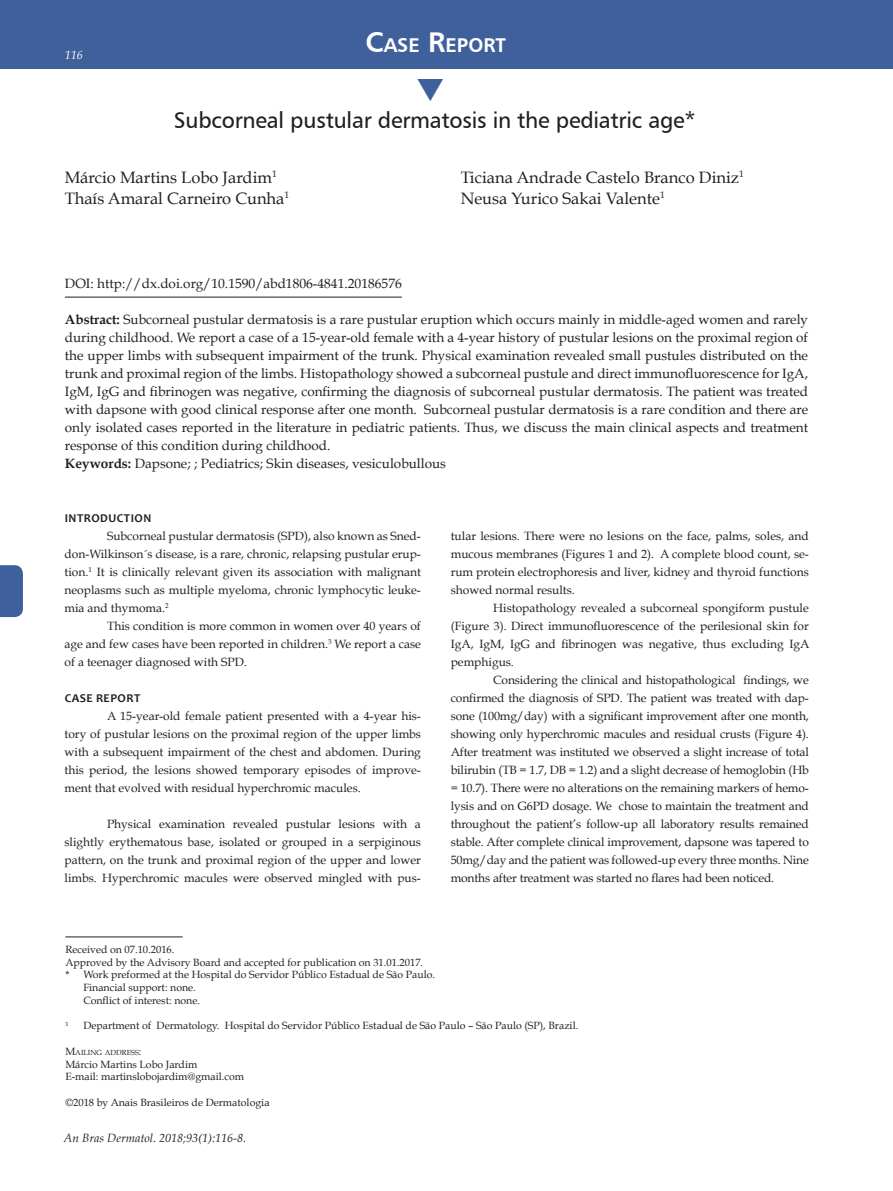
<style>
.page{position:relative;width:893px;height:1191px;background:#fff}
.page>*{position:absolute;margin:0;border:0;box-sizing:border-box;transform-origin:0 0}
.Titulo{font:22.5px "Humanist 777 BT Roman B";letter-spacing:-.01em;color:#231f20}
.t1{font:19.95px "Humanist 777 BT Bold B";color:#fff}
.Autores{font:16.5px "Book Antiqua";color:#231f20}
.DOI{font:13.5px/18px "Book Antiqua";color:#231f20;text-align:justify}
.ABD-ING_-_2016_-_Fin{font:12px/18px "Book Antiqua";color:#231f20;text-align:justify}
.t2{font:italic 12px "Book Antiqua";color:#231f20}
.ABD-ING_-_2016_-_Fin-2{font:700 12px "Candara";letter-spacing:.04em;color:#231f20}
.t3{font:italic 12px "Book Antiqua";color:#fff}
.t4{font:10.5px "Book Antiqua";color:#231f20}
.t5{font:7.35px "Book Antiqua";color:#231f20}
.t6{font:6.15px "Book Antiqua";color:#231f20}
.s1{font-size:28.5px}
.s2{font-weight:700}
.s3{font-size:10.5px}
</style>
<div class="page">
<svg style="left:0;top:565px;width:23px;height:52px"></svg>
<div style="left:0;top:0;width:893px;height:68px;background:#3f609a"></div>
<hr style="left:65px;top:936px;width:118px;height:1px;background:#231f20">
<hr style="left:65px;top:297px;width:337px;height:1px;background:#231f20">
<p class="t3" style="left:65px;top:48px;width:19px">116</p>
<p class="t1" style="left:365px;top:33px;width:142px"><span class="s1">C</span>ASE <span class="s1">R</span>EPORT</p>
<p class="Titulo" style="left:174px;top:106px;width:523px">Subcorneal pustular dermatosis in the pediatric age*</p>
<p class="Autores" style="left:65px;top:167px;width:214px">Márcio Martins Lobo Jardim<sup>1</sup></p>
<p class="Autores" style="left:461px;top:167px;width:285px">Ticiana Andrade Castelo Branco Diniz<sup>1</sup></p>
<p class="Autores" style="left:65px;top:188px;width:226px">Thaís Amaral Carneiro Cunha<sup>1</sup></p>
<p class="Autores" style="left:461px;top:188px;width:206px">Neusa Yurico Sakai Valente<sup>1</sup></p>
<p class="DOI" style="left:65px;top:274px;width:338px">DOI: http://dx.doi.org/10.1590/abd1806-4841.20186576</p>
<p class="DOI" style="left:65px;top:310px;width:745px"><span class="s2">Abstract:</span> Subcorneal pustular dermatosis is a rare pustular eruption which occurs mainly in middle-aged women and rarely during childhood. We report a case of a 15-year-old female with a 4-year history of pustular lesions on the proximal region of the upper limbs with subsequent impairment of the trunk. Physical examination revealed small pustules distributed on the trunk and proximal region of the limbs. Histopathology showed a subcorneal pustule and direct immunofluorescence for IgA, IgM, IgG and fibrinogen was negative, confirming the diagnosis of subcorneal pustular dermatosis. The patient was treated with dapsone with good clinical response after one month. Subcorneal pustular dermatosis is a rare condition and there are only isolated cases reported in the literature in pediatric patients. Thus, we discuss the main clinical aspects and treatment response of this condition during childhood.</p>
<p class="DOI" style="left:65px;top:454px;width:383px"><span class="s2">Keywords:</span> Dapsone; ; Pediatrics; Skin diseases, vesiculobullous</p>
<p class="ABD-ING_-_2016_-_Fin-2" style="left:65px;top:511px;width:88px">INTRODUCTION</p>
<p class="ABD-ING_-_2016_-_Fin" style="left:65px;top:527px;width:358px;text-indent:43px">Subcorneal pustular dermatosis (SPD), also known as Sned&shy;don-Wilkinson´s disease, is a rare, chronic, relapsing pustular erup&shy;tion.<sup>1</sup> It is clinically relevant given its association with malignant neoplasms such as multiple myeloma, chronic lymphocytic leuke&shy;mia and thymoma.<sup>2</sup></p>
<p class="ABD-ING_-_2016_-_Fin" style="left:65px;top:617px;width:358px;text-indent:43px">This condition is more common in women over 40 years of age and few cases have been reported in children.<sup>3</sup> We report a case of a teenager diagnosed with SPD.</p>
<p class="ABD-ING_-_2016_-_Fin-2" style="left:65px;top:691px;width:77px">CASE REPORT</p>
<p class="ABD-ING_-_2016_-_Fin" style="left:65px;top:707px;width:358px;text-indent:43px">A 15-year-old female patient presented with a 4-year his&shy;tory of pustular lesions on the proximal region of the upper limbs with a subsequent impairment of the chest and abdomen. During this period, the lesions showed temporary episodes of improve&shy;ment that evolved with residual hyperchromic macules.</p>
<p class="ABD-ING_-_2016_-_Fin" style="left:65px;top:815px;width:358px;text-indent:43px">Physical examination revealed pustular lesions with a slightly erythematous base, isolated or grouped in a serpiginous pattern, on the trunk and proximal region of the upper and lower limbs. Hyperchromic macules were observed mingled with pus-</p>
<p class="ABD-ING_-_2016_-_Fin" style="left:451px;top:527px;width:360px">tular lesions. There were no lesions on the face, palms, soles, and mucous membranes (Figures 1 and 2). A complete blood count, se&shy;rum protein electrophoresis and liver, kidney and thyroid functions showed normal results.</p>
<p class="ABD-ING_-_2016_-_Fin" style="left:451px;top:599px;width:360px;text-indent:43px">Histopathology revealed a subcorneal spongiform pustule (Figure 3). Direct immunofluorescence of the perilesional skin for IgA, IgM, IgG and fibrinogen was negative, thus excluding IgA pemphigus.</p>
<p class="ABD-ING_-_2016_-_Fin" style="left:451px;top:671px;width:360px;text-indent:43px">Considering the clinical and histopathological findings, we confirmed the diagnosis of SPD. The patient was treated with dap&shy;sone (100mg/day) with a significant improvement after one month, showing only hyperchromic macules and residual crusts (Figure 4).<br>After treatment was instituted we observed a slight increase of total bilirubin (TB = 1.7, DB = 1.2) and a slight decrease of hemoglobin (Hb = 10.7). There were no alterations on the remaining markers of hemo&shy;lysis and on G6PD dosage. We chose to maintain the treatment and throughout the patient’s follow-up all laboratory results remained stable. After complete clinical improvement, dapsone was tapered to 50mg/day and the patient was followed-up every three months. Nine months after treatment was started no flares had been noticed.</p>
<p class="t4" style="left:65px;top:942px;width:111px">Received on 07.10.2016.</p>
<p class="t4" style="left:65px;top:955px;width:359px">Approved by the Advisory Board and accepted for publication on 31.01.2017.</p>
<p class="t4" style="left:65px;top:968px;width:371px">* Work preformed at the Hospital do Servidor Público Estadual de São Paulo.</p>
<p class="t4" style="left:83px;top:981px;width:114px">Financial support: none.</p>
<p class="t4" style="left:83px;top:993px;width:118px">Conflict of interest: none.</p>
<p class="t6" style="left:65px;top:1020px;width:5px">1</p>
<p class="t4" style="left:83px;top:1019px;width:496px">Department of Dermatology. Hospital do Servidor Público Estadual de São Paulo – São Paulo (SP), Brazil.</p>
<p class="t5" style="left:65px;top:1047px;width:78px"><span class="s3">M</span>AILING ADDRESS<span class="s3">:</span></p>
<p class="t4" style="left:65px;top:1057px;width:133px">Márcio Martins Lobo Jardim</p>
<p class="t4" style="left:65px;top:1070px;width:180px">E-mail: martinslobojardim@gmail.com</p>
<p class="t4" style="left:65px;top:1095px;width:206px">©2018 by Anais Brasileiros de Dermatologia</p>
<p class="t2" style="left:64px;top:1131px;width:184px">An Bras Dermatol. 2018;93(1):116-8.</p>
</div>
